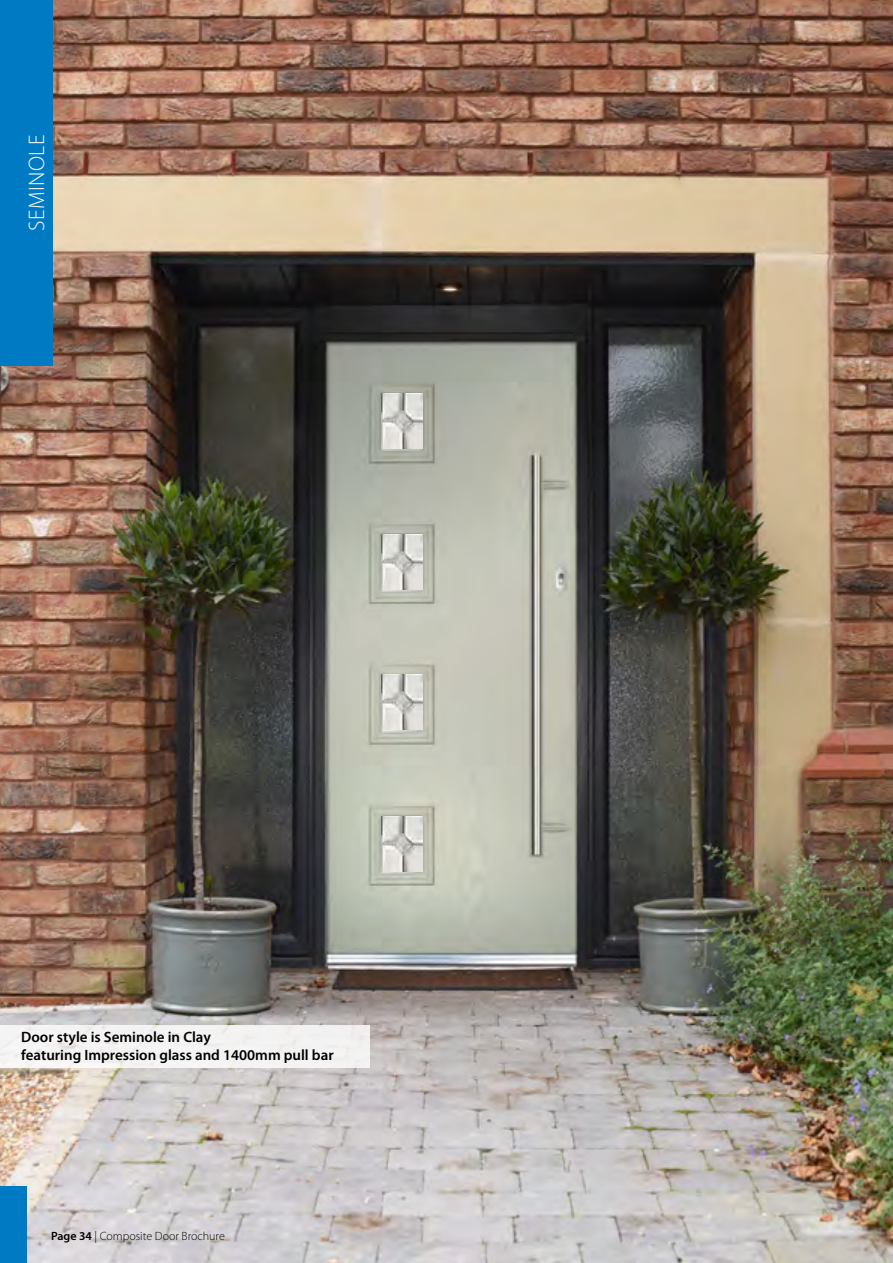
<style>
.page{position:relative;width:893px;height:1263px;background:#fff}
.page>*{position:absolute;margin:0;border:0;box-sizing:border-box;transform-origin:0 0}
.t1{font:300 22.5px "Myriad Pro";letter-spacing:.02em;color:#fff}
.t2{font:600 15px/18px "Myriad Pro";color:#000}
.t3{font:300 12px "Myriad Pro";color:#000}
.s1{font-weight:600}
</style>
<div class="page">
<img style="left:0;top:0;width:893px;height:1263px">
<div style="left:0;top:0;width:52px;height:366px;background:#007ac2"></div>
<img style="left:382px;top:393px;width:40px;height:56px">
<img style="left:382px;top:534px;width:40px;height:56px">
<img style="left:382px;top:675px;width:40px;height:55px">
<img style="left:382px;top:816px;width:40px;height:56px">
<div style="left:0;top:1025px;width:370px;height:43px;background:#f4f3f3"></div>
<div style="left:0;top:1186px;width:26px;height:77px;background:#007ac2"></div>
<h1 class="t1" style="left:23px;top:231px;width:98px;rotate:-90deg">SEMINOLE</h1>
<p class="t2" style="left:21px;top:1027px;width:314px">Door style is Seminole in Clay<br>featuring Impression glass and 1400mm pull bar</p>
<p class="t3" style="left:51px;top:1229px;width:175px"><span class="s1">Page 34</span> | Composite Door Brochure</p>
</div>
